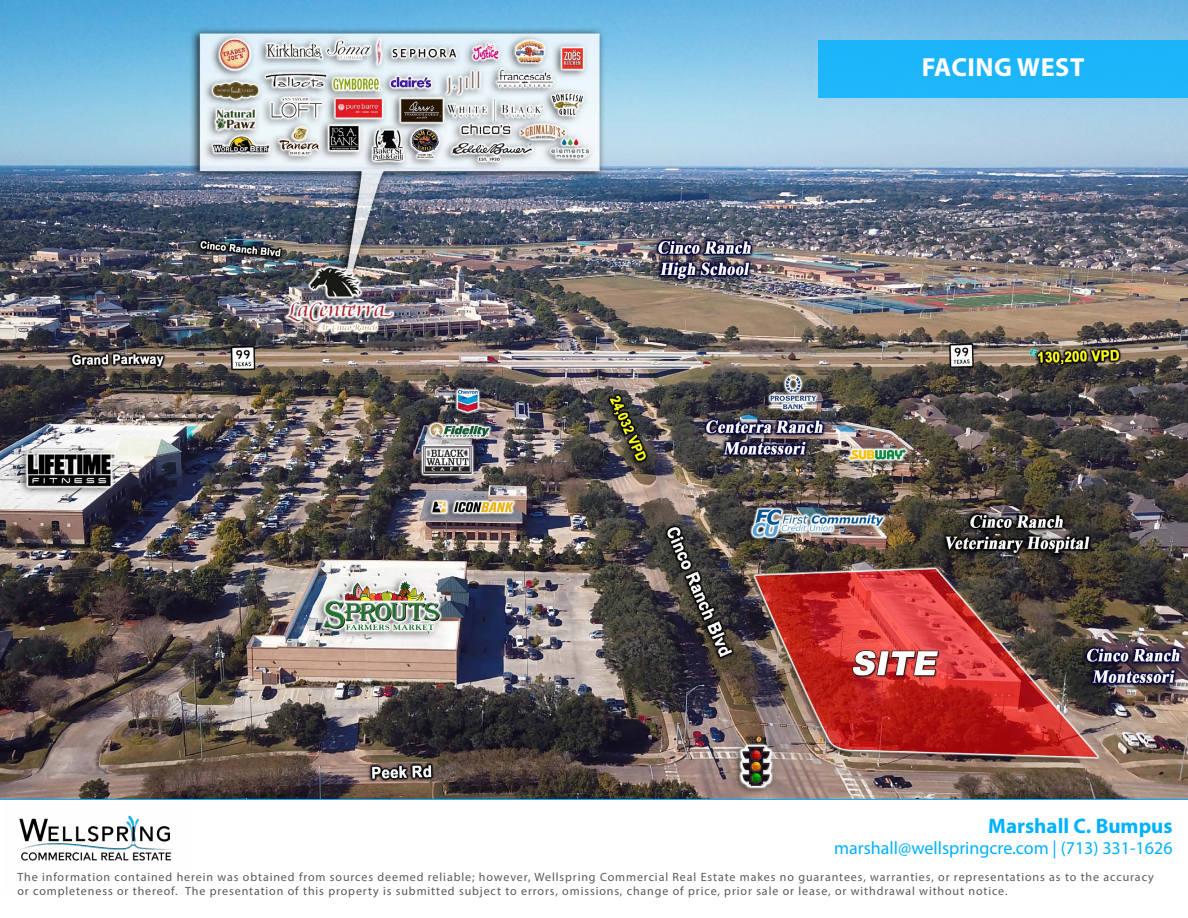
<style>
.page{position:relative;width:1188px;height:918px;background:#fff}
.page>*{position:absolute;margin:0;border:0;box-sizing:border-box;transform-origin:0 0}
.t1{font:700 26.25px "Myriad Pro";letter-spacing:.02em;color:#fff}
.t2{font:700 21px "Myriad Pro";color:#00b1ff}
.t3{font:18px "Myriad Pro";color:#00b1ff}
.t4{font:12px/14.4px "Myriad Pro";letter-spacing:.075em;color:#58595b}
</style>
<div class="page">
<img style="left:0;top:0;width:1188px;height:798px">
<hr style="left:0;top:799px;width:1188px;height:1px;background:#00b1ff">
<div style="left:818px;top:40px;width:370px;height:58px;background:#1db5fa"></div>
<img style="left:3px;top:789px;width:189px;height:72px">
<h1 class="t1" style="left:922px;top:50px;width:164px">FACING WEST</h1>
<h2 class="t2" style="left:988px;top:812px;width:186px">Marshall C. Bumpus</h2>
<h3 class="t3" style="left:834px;top:837px;width:340px">marshall@wellspringcre.com | (713) 331-1626</h3>
<p class="t4" style="left:17px;top:870px;width:1138px">The information contained herein was obtained from sources deemed reliable; however, Wellspring Commercial Real Estate makes no guarantees, warranties, or representations as to the accuracy or completeness or thereof. The presentation of this property is submitted subject to errors, omissions, change of price, prior sale or lease, or withdrawal without notice.</p>
</div>
